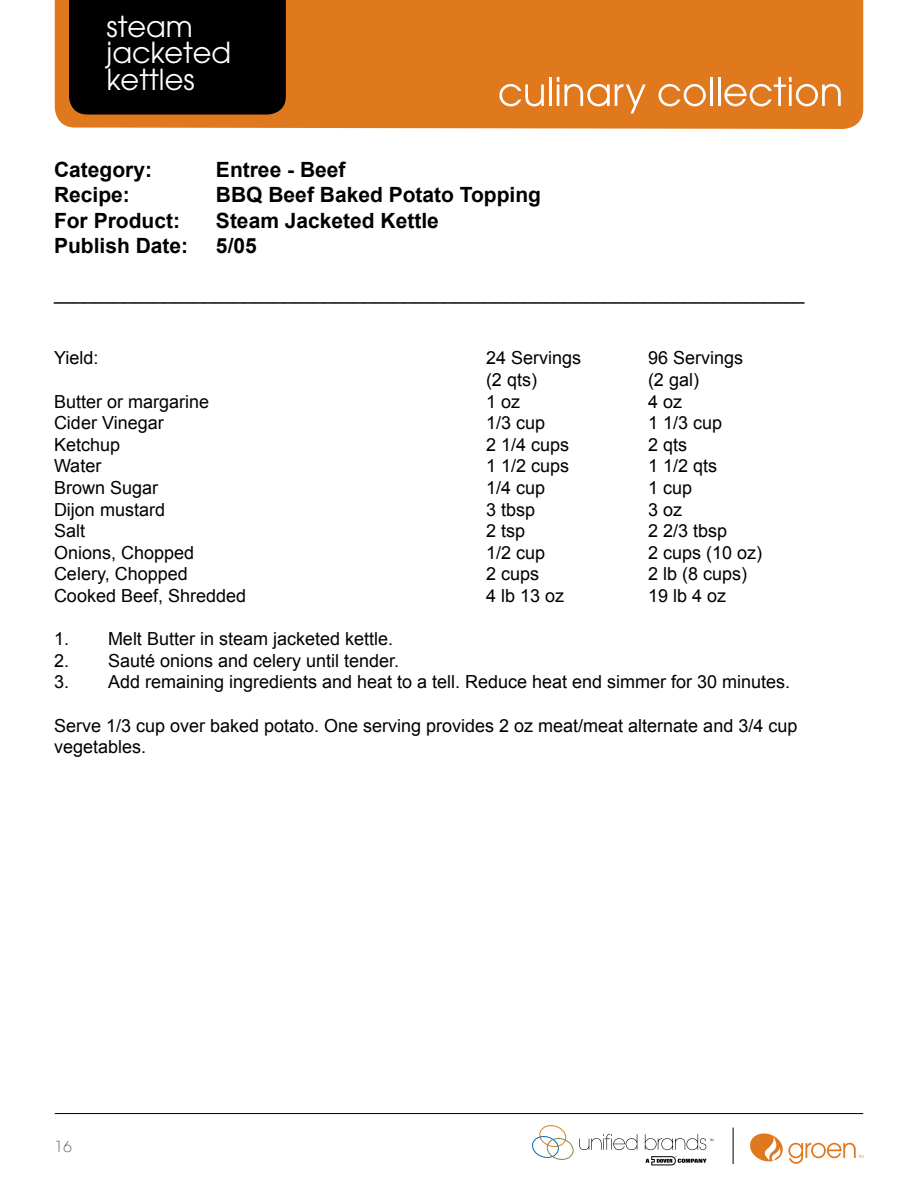
<style>
.page{position:relative;width:918px;height:1188px;background:#fff}
.page>*{position:absolute;margin:0;border:0;box-sizing:border-box;transform-origin:0 0}
.t1{font:28.8px/26.7px "Avant Garde";color:#fff}
.t2{font:700 21px "Arial";color:#000}
.t3{font:18px/21.6px "Arial";color:#000}
.t4{font:200 15px "Avant Garde";color:#000}
</style>
<div class="page">
<div style="left:55px;top:0;width:808px;height:129px;background:#e0791d"></div>
<hr style="left:55px;top:1113px;width:808px;height:1px;background:#000">
<svg style="left:499px;top:84px;width:45px;height:22px"></svg>
<hr style="left:549px;top:77px;width:3px;height:29px;background:#fff">
<hr style="left:557px;top:85px;width:2px;height:21px;background:#fff">
<svg style="left:565px;top:84px;width:81px;height:29px"></svg>
<svg style="left:658px;top:84px;width:48px;height:22px"></svg>
<hr style="left:710px;top:77px;width:3px;height:29px;background:#fff">
<hr style="left:718px;top:77px;width:2px;height:29px;background:#fff">
<svg style="left:724px;top:77px;width:117px;height:29px"></svg>
<hr style="left:733px;top:1128px;width:1px;height:36px;background:#000">
<div style="left:69px;top:0;width:217px;height:115px;background:#000"></div>
<svg style="left:750px;top:1133px;width:113px;height:31px"></svg>
<svg style="left:532px;top:1125px;width:105px;height:35px"></svg>
<svg style="left:645px;top:1156px;width:62px;height:10px"></svg>
<svg style="left:645px;top:1134px;width:68px;height:16px"></svg>
<h1 class="t1" style="left:107px;top:13px;width:126px">steam jacketed kettles</h1>
<p class="t2" style="left:54px;top:156px;width:100px">Category:</p>
<p class="t2" style="left:216px;top:156px;width:131px">Entree - Beef</p>
<p class="t2" style="left:54px;top:181px;width:77px">Recipe:</p>
<p class="t2" style="left:216px;top:181px;width:327px">BBQ Beef Baked Potato Topping</p>
<p class="t2" style="left:54px;top:206px;width:127px">For Product:</p>
<p class="t2" style="left:216px;top:206px;width:224px">Steam Jacketed Kettle</p>
<p class="t2" style="left:54px;top:232px;width:136px">Publish Date:</p>
<p class="t2" style="left:216px;top:232px;width:42px">5/05</p>
<p class="t3" style="left:54px;top:283px;width:752px">___________________________________________________________________________</p>
<p class="t3" style="left:54px;top:348px;width:46px">Yield:</p>
<p class="t3" style="left:486px;top:348px;width:97px">24 Servings</p>
<p class="t3" style="left:648px;top:348px;width:97px">96 Servings</p>
<p class="t3" style="left:486px;top:369px;width:53px">(2 qts)</p>
<p class="t3" style="left:648px;top:369px;width:53px">(2 gal)</p>
<p class="t3" style="left:54px;top:391px;width:157px">Butter or margarine</p>
<p class="t3" style="left:486px;top:391px;width:36px">1 oz</p>
<p class="t3" style="left:648px;top:391px;width:36px">4 oz</p>
<p class="t3" style="left:54px;top:412px;width:111px">Cider Vinegar</p>
<p class="t3" style="left:486px;top:412px;width:61px">1/3 cup</p>
<p class="t3" style="left:648px;top:412px;width:76px">1 1/3 cup</p>
<p class="t3" style="left:54px;top:434px;width:68px">Ketchup</p>
<p class="t3" style="left:486px;top:434px;width:85px">2 1/4 cups</p>
<p class="t3" style="left:648px;top:434px;width:41px">2 qts</p>
<p class="t3" style="left:54px;top:456px;width:49px">Water</p>
<p class="t3" style="left:486px;top:456px;width:85px">1 1/2 cups</p>
<p class="t3" style="left:648px;top:456px;width:71px">1 1/2 qts</p>
<p class="t3" style="left:54px;top:477px;width:106px">Brown Sugar</p>
<p class="t3" style="left:486px;top:477px;width:61px">1/4 cup</p>
<p class="t3" style="left:648px;top:477px;width:46px">1 cup</p>
<p class="t3" style="left:54px;top:499px;width:113px">Dijon mustard</p>
<p class="t3" style="left:486px;top:499px;width:51px">3 tbsp</p>
<p class="t3" style="left:648px;top:499px;width:36px">3 oz</p>
<p class="t3" style="left:54px;top:520px;width:33px">Salt</p>
<p class="t3" style="left:486px;top:520px;width:41px">2 tsp</p>
<p class="t3" style="left:648px;top:520px;width:81px">2 2/3 tbsp</p>
<p class="t3" style="left:54px;top:542px;width:142px">Onions, Chopped</p>
<p class="t3" style="left:486px;top:542px;width:61px">1/2 cup</p>
<p class="t3" style="left:648px;top:542px;width:116px">2 cups (10 oz)</p>
<p class="t3" style="left:54px;top:564px;width:135px">Celery, Chopped</p>
<p class="t3" style="left:486px;top:564px;width:55px">2 cups</p>
<p class="t3" style="left:648px;top:564px;width:101px">2 lb (8 cups)</p>
<p class="t3" style="left:54px;top:585px;width:194px">Cooked Beef, Shredded</p>
<p class="t3" style="left:486px;top:585px;width:80px">4 lb 13 oz</p>
<p class="t3" style="left:648px;top:585px;width:80px">19 lb 4 oz</p>
<p class="t3" style="left:54px;top:628px;width:341px">1. Melt Butter in steam jacketed kettle.</p>
<p class="t3" style="left:54px;top:650px;width:347px">2. Sauté onions and celery until tender.</p>
<p class="t3" style="left:54px;top:672px;width:738px">3. Add remaining ingredients and heat to a tell. Reduce heat end simmer for 30 minutes.</p>
<p class="t3" style="left:54px;top:715px;width:745px">Serve 1/3 cup over baked potato. One serving provides 2 oz meat/meat alternate and 3/4 cup vegetables.</p>
<p class="t4" style="left:55px;top:1138px;width:19px">16</p>
</div>
